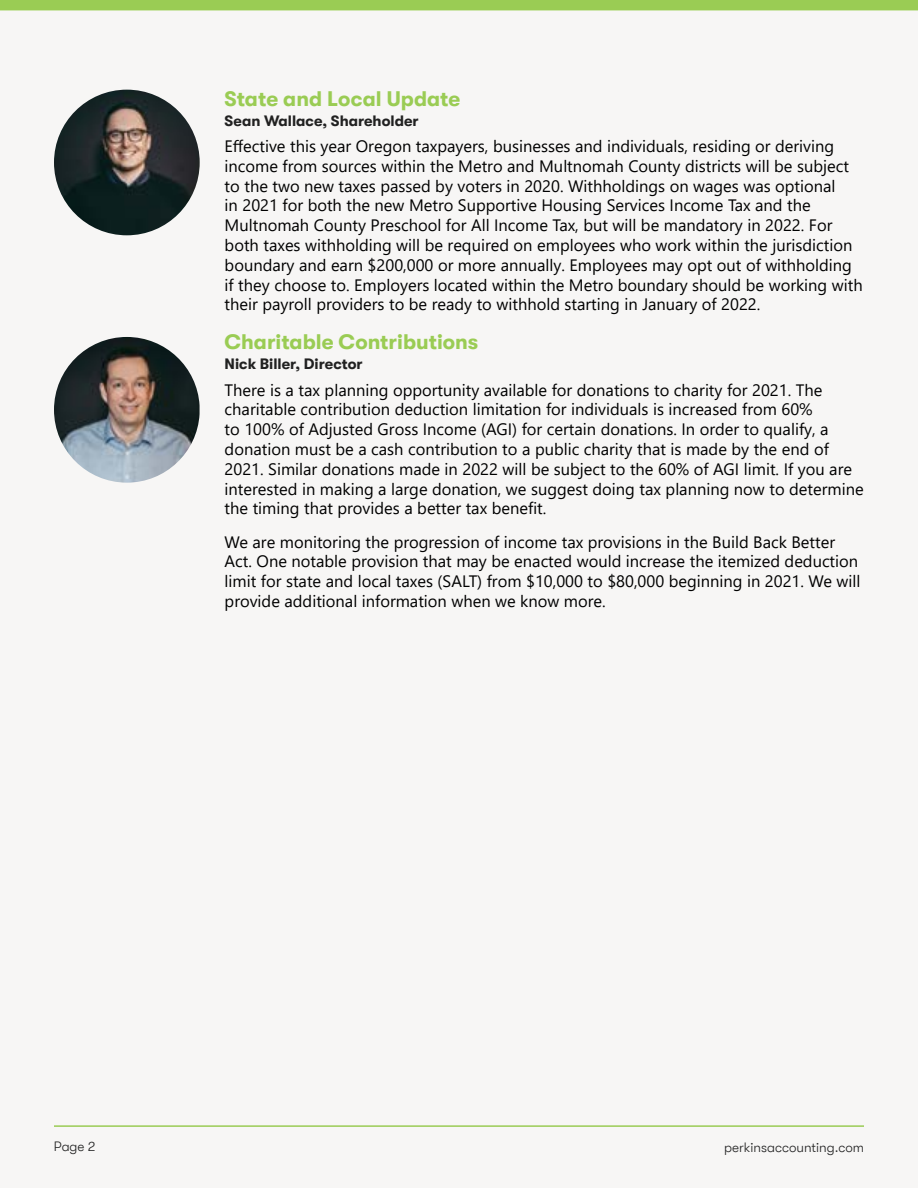
<style>
.page{position:relative;width:918px;height:1188px;background:#fff}
.page>*{position:absolute;margin:0;border:0;box-sizing:border-box;transform-origin:0 0}
.t1{font:700 21px "GT Walsheim";color:#9acc54}
.t2{font:16.5px/19.8px "Segoe UI";color:#000}
.t3{font:700 15px "GT Walsheim";color:#212121}
.t4{font:300 13.5px "GT Walsheim";color:#212121}
</style>
<div class="page">
<div style="left:0;top:10px;width:918px;height:1178px;background:#f7f6f5"></div>
<div style="left:0;top:0;width:918px;height:10px;background:#9acc54"></div>
<hr style="left:54px;top:1125px;width:810px;height:2px;background:#9acc54">
<img style="left:54px;top:337px;width:146px;height:146px;border-radius:72px">
<img style="left:54px;top:90px;width:146px;height:145px;border-radius:73px">
<p class="t1" style="left:225px;top:90px;width:237px">State and Local Update</p>
<p class="t3" style="left:225px;top:114px;width:195px">Sean Wallace, Shareholder</p>
<p class="t2" style="left:225px;top:135px;width:640px">Effective this year Oregon taxpayers, businesses and individuals, residing or deriving income from sources within the Metro and Multnomah County districts will be subject to the two new taxes passed by voters in 2020. Withholdings on wages was optional<br>in 2021 for both the new Metro Supportive Housing Services Income Tax and the Multnomah County Preschool for All Income Tax, but will be mandatory in 2022. For both taxes withholding will be required on employees who work within the jurisdiction boundary and earn $200,000 or more annually. Employees may opt out of withholding if they choose to. Employers located within the Metro boundary should be working with their payroll providers to be ready to withhold starting in January of 2022.</p>
<p class="t1" style="left:225px;top:333px;width:255px">Charitable Contributions</p>
<p class="t3" style="left:225px;top:358px;width:139px">Nick Biller, Director</p>
<p class="t2" style="left:225px;top:378px;width:641px">There is a tax planning opportunity available for donations to charity for 2021. The charitable contribution deduction limitation for individuals is increased from 60%<br>to 100% of Adjusted Gross Income (AGI) for certain donations. In order to qualify, a donation must be a cash contribution to a public charity that is made by the end of 2021. Similar donations made in 2022 will be subject to the 60% of AGI limit. If you are interested in making a large donation, we suggest doing tax planning now to determine the timing that provides a better tax benefit.</p>
<p class="t2" style="left:225px;top:530px;width:637px">We are monitoring the progression of income tax provisions in the Build Back Better Act. One notable provision that may be enacted would increase the itemized deduction limit for state and local taxes (SALT) from $10,000 to $80,000 beginning in 2021. We will provide additional information when we know more.</p>
<p class="t4" style="left:54px;top:1140px;width:43px">Page 2</p>
<p class="t4" style="left:724px;top:1142px;width:141px">perkinsaccounting.com</p>
</div>
